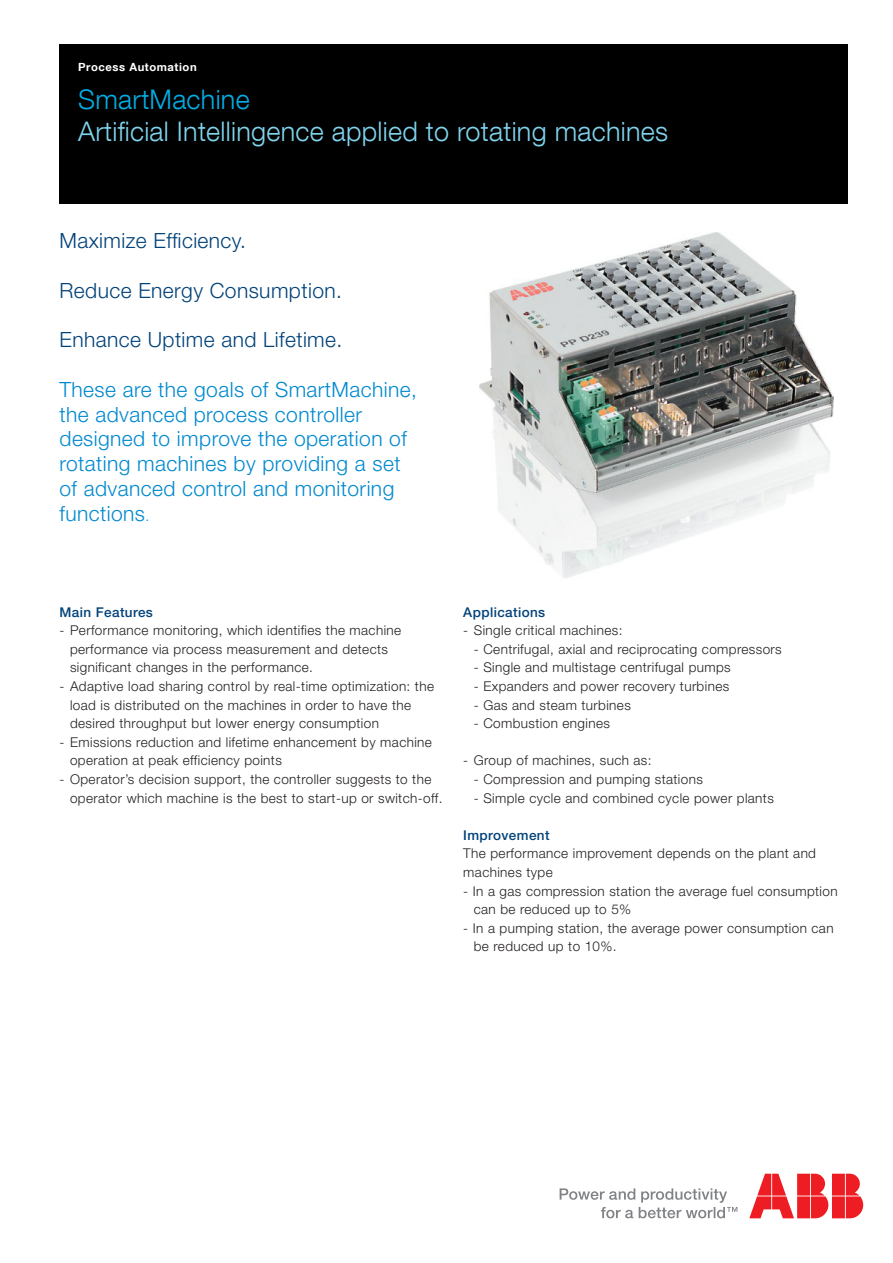
<style>
.page{position:relative;width:893px;height:1263px;background:#fff}
.page>*{position:absolute;margin:0;border:0;box-sizing:border-box;transform-origin:0 0}
.Smaller_cover_title{font:300 27px "ABB Neue Helvetica";letter-spacing:.01em;color:#7fd3ec}
.Smaller_cover_title-2{font:300 27px "ABB Neue Helvetica";letter-spacing:.01em;color:#03ade5}
.t1{font:300 21px/24.8px "Helvetica Neue";letter-spacing:.02em;color:#0089cf}
.t2{font:300 21px "Helvetica Neue";letter-spacing:.02em;color:#004279}
.t3{font:300 13.5px/18.6px "Helvetica Neue";letter-spacing:.03em;color:#231f20}
.t4{font:500 13.5px "Helvetica Neue";letter-spacing:.03em;color:#004279}
.Document_name{font:700 11.25px "ABB Neue Helvetica";letter-spacing:.05em;color:#fff}
.s1{font-size:13.5px}
</style>
<div class="page">
<svg style="left:560px;top:1188px;width:177px;height:30px"></svg>
<svg style="left:749px;top:1174px;width:114px;height:44px"></svg>
<div style="left:60px;top:45px;width:788px;height:159px;background:#000"></div>
<img style="left:479px;top:232px;width:354px;height:346px">
<p class="Document_name" style="left:78px;top:60px;width:120px">Process Automation</p>
<p class="Smaller_cover_title-2" style="left:78px;top:83px;width:173px">SmartMachine</p>
<p class="Smaller_cover_title" style="left:78px;top:115px;width:591px">Artificial Intellingence applied to rotating machines</p>
<p class="t2" style="left:60px;top:228px;width:188px">Maximize Efficiency.</p>
<p class="t2" style="left:60px;top:277px;width:284px">Reduce Energy Consumption.</p>
<p class="t2" style="left:60px;top:327px;width:284px">Enhance Uptime and Lifetime.</p>
<p class="t1" style="left:60px;top:376px;width:359px">These are the goals of SmartMachine, the advanced process controller designed to improve the operation of rotating machines by providing a set of advanced control and monitoring functions<span class="s1">.</span></p>
<p class="t4" style="left:60px;top:604px;width:95px">Main Features</p>
<p class="t3" style="left:70px;top:621px;width:333px;text-indent:-10px">- Performance monitoring, which identifies the machine performance via process measurement and detects significant changes in the performance.</p>
<p class="t3" style="left:70px;top:677px;width:365px;text-indent:-10px">- Adaptive load sharing control by real-time optimization: the load is distributed on the machines in order to have the desired throughput but lower energy consumption</p>
<p class="t3" style="left:70px;top:732px;width:363px;text-indent:-10px">- Emissions reduction and lifetime enhancement by machine operation at peak efficiency points</p>
<p class="t3" style="left:70px;top:770px;width:374px;text-indent:-10px">- Operator’s decision support, the controller suggests to the operator which machine is the best to start-up or switch-off.</p>
<p class="t4" style="left:463px;top:604px;width:83px">Applications</p>
<p class="t3" style="left:463px;top:621px;width:161px">- Single critical machines:</p>
<p class="t3" style="left:474px;top:639px;width:309px">- Centrifugal, axial and reciprocating compressors</p>
<p class="t3" style="left:474px;top:658px;width:258px">- Single and multistage centrifugal pumps</p>
<p class="t3" style="left:474px;top:677px;width:257px">- Expanders and power recovery turbines</p>
<p class="t3" style="left:474px;top:695px;width:159px">- Gas and steam turbines</p>
<p class="t3" style="left:474px;top:714px;width:138px">- Combustion engines</p>
<p class="t3" style="left:463px;top:751px;width:190px">- Group of machines, such as:</p>
<p class="t3" style="left:474px;top:770px;width:231px">- Compression and pumping stations</p>
<p class="t3" style="left:474px;top:788px;width:302px">- Simple cycle and combined cycle power plants</p>
<p class="t4" style="left:463px;top:827px;width:88px">Improvement</p>
<p class="t3" style="left:463px;top:844px;width:354px">The performance improvement depends on the plant and machines type</p>
<p class="t3" style="left:474px;top:881px;width:365px;text-indent:-10px">- In a gas compression station the average fuel consumption can be reduced up to 5%</p>
<p class="t3" style="left:474px;top:918px;width:361px;text-indent:-10px">- In a pumping station, the average power consumption can be reduced up to 10%.</p>
</div>
